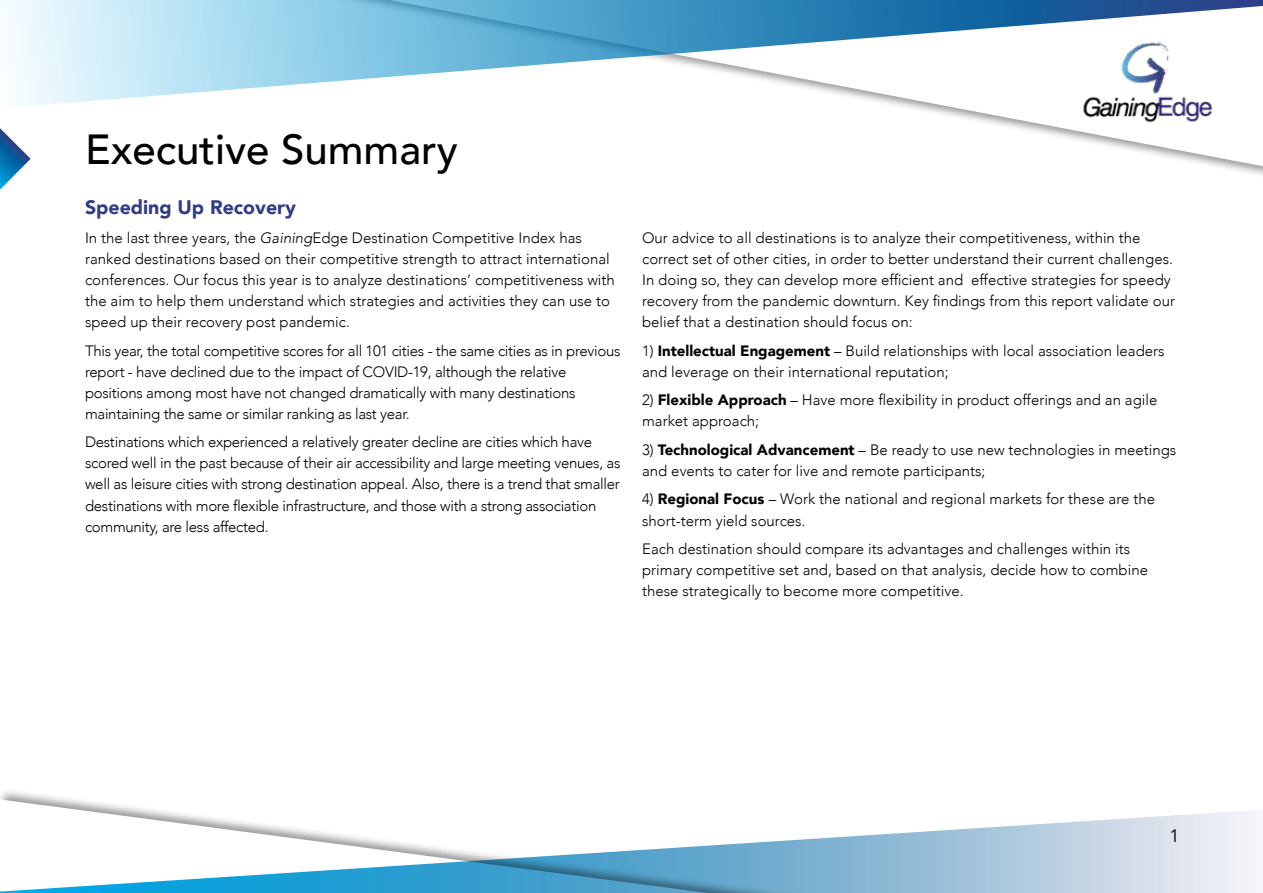
<style>
.page{position:relative;width:1263px;height:893px;background:#fff}
.page>*{position:absolute;margin:0;border:0;box-sizing:border-box;transform-origin:0 0}
.t1{font:500 42px "Avenir";color:#000}
.t2{font:900 19.5px "Avenir";color:#303c86}
.t3{font:18px "Avenir";color:#000}
.t4{font:300 15px/21px "Avenir";color:#000}
.t5{font:300 15px/21px "Avenir";letter-spacing:-.02em;color:#000}
.s1{font-style:italic}
.s2{font-weight:900}
</style>
<div class="page">
<svg style="left:1px;top:799px;width:131px;height:9px"></svg>
<svg style="left:914px;top:108px;width:349px;height:63px"></svg>
<svg style="left:0;top:808px;width:1254px;height:85px"></svg>
<svg style="left:6px;top:0;width:1257px;height:108px"></svg>
<img style="left:1078px;top:35px;width:138px;height:93px">
<svg style="left:0;top:128px;width:31px;height:62px"></svg>
<h1 class="t1" style="left:85px;top:113px;width:374px">Executive Summary</h1>
<h2 class="t2" style="left:85px;top:191px;width:212px">Speeding Up Recovery</h2>
<p class="t4" style="left:85px;top:228px;width:531px">In the last three years, the <span class="s1">Gaining</span>Edge Destination Competitive Index has ranked destinations based on their competitive strength to attract international conferences. Our focus this year is to analyze destinations’ competitiveness with the aim to help them understand which strategies and activities they can use to speed up their recovery post pandemic.</p>
<p class="t5" style="left:85px;top:340px;width:537px">This year, the total competitive scores for all 101 cities - the same cities as in previous report - have declined due to the impact of COVID-19, although the relative positions among most have not changed dramatically with many destinations maintaining the same or similar ranking as last year.</p>
<p class="t5" style="left:85px;top:432px;width:537px">Destinations which experienced a relatively greater decline are cities which have scored well in the past because of their air accessibility and large meeting venues, as well as leisure cities with strong destination appeal. Also, there is a trend that smaller destinations with more flexible infrastructure, and those with a strong association community, are less affected.</p>
<p class="t4" style="left:642px;top:228px;width:500px">Our advice to all destinations is to analyze their competitiveness, within the</p>
<p class="t4" style="left:642px;top:249px;width:532px">correct set of other cities in, order to better understand their current challenges.</p>
<p class="t4" style="left:971px;top:270px;width:201px">effective strategies for speedy</p>
<p class="t4" style="left:642px;top:270px;width:534px">In doing so, they can develop more efficient and<br>recovery from the pandemic downturn. Key findings from this report validate our belief that a destination should focus on:</p>
<p class="t4" style="left:642px;top:340px;width:524px">1) <span class="s2">Intellectual Engagement</span> – Build relationships with local association leaders and leverage on their international reputation;</p>
<p class="t4" style="left:642px;top:390px;width:517px">2) <span class="s2">Flexible Approach</span> – Have more flexibility in product offerings and an agile market approach;</p>
<p class="t4" style="left:642px;top:439px;width:536px">3) <span class="s2">Technological Advancement</span> – Be ready to use new technologies in meetings and events to cater for live and remote participants;</p>
<p class="t4" style="left:642px;top:489px;width:514px">4) <span class="s2">Regional Focus</span> – Work the national and regional markets for these are the short-term yield sources.</p>
<p class="t4" style="left:642px;top:538px;width:507px">Each destination should compare its advantages and challenges within its primary competitive set and, based on that analysis, decide how to combine these strategically to become more competitive.</p>
<p class="t3" style="left:1169px;top:825px;width:12px">1</p>
</div>
